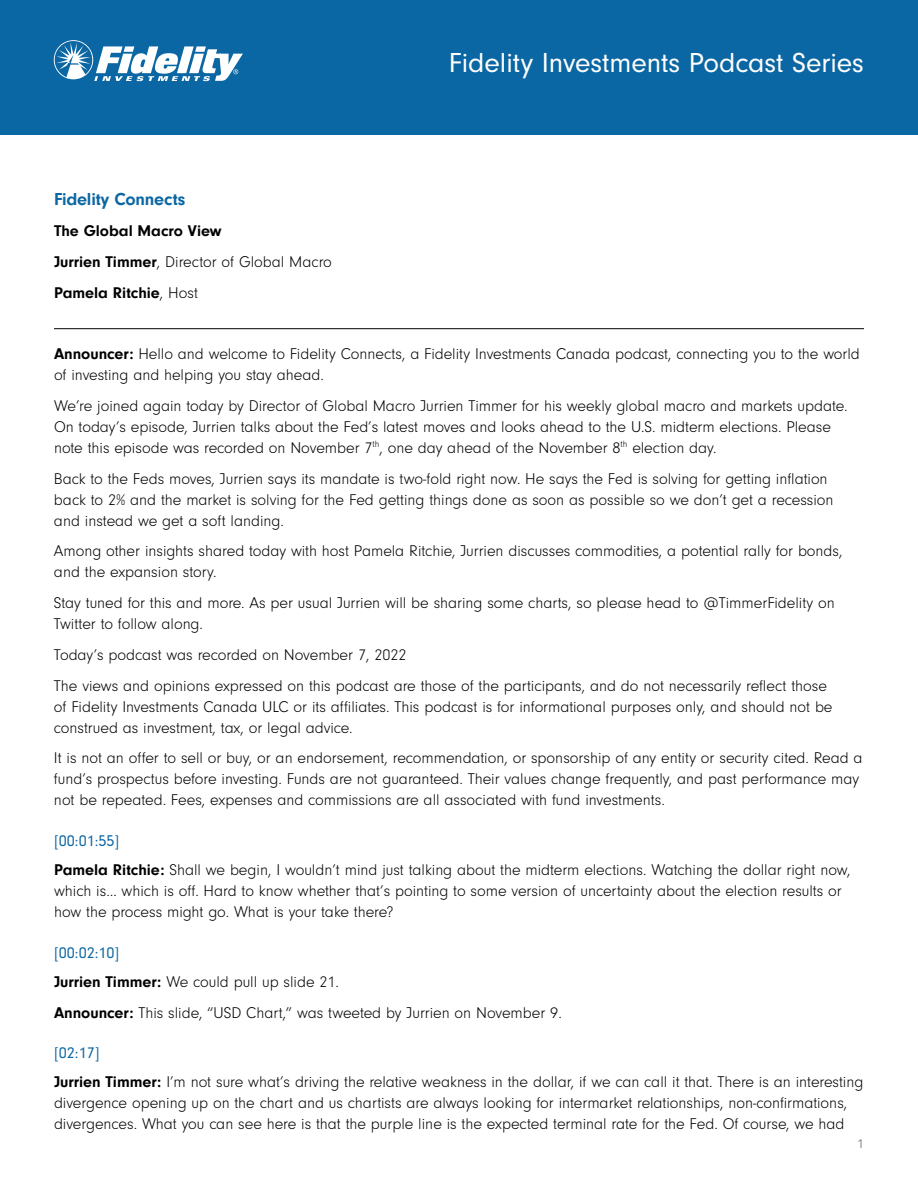
<style>
.page{position:relative;width:918px;height:1188px;background:#fff}
.page>*{position:absolute;margin:0;border:0;box-sizing:border-box;transform-origin:0 0}
.t1{font:28.5px "Neuzeit Gro";color:#fff}
.t2{font:700 18px "Neuzeit Gro";letter-spacing:-.01em;color:#0b67a3}
.t3{font:300 16.2px/21px "Neuzeit Gro";color:#000}
.t4{font:700 16.2px/30.8px "Neuzeit Gro";color:#000}
.t5{font:300 13.5px "Neuzeit Gro";color:#58595b}
.s1{font-weight:300}
.s2{font-weight:700}
.s3{font-weight:400;color:#0b67a3}
</style>
<div class="page">
<div style="left:0;top:0;width:918px;height:135px;background:#0b67a3"></div>
<svg style="left:54px;top:40px;width:189px;height:41px"></svg>
<hr style="left:54px;top:328px;width:810px;height:1px;background:#000">
<p class="t2" style="left:54px;top:189px;width:133px">Fidelity Connects</p>
<p class="t4" style="left:54px;top:216px;width:279px">The Global Macro View<br>Jurrien Timmer<span class="s1">, Director of Global Macro<br></span>Pamela Ritchie<span class="s1">, Host</span></p>
<h1 class="t1" style="left:449px;top:47px;width:417px">Fidelity Investments Podcast Series</h1>
<p class="t3" style="left:54px;top:344px;width:807px"><span class="s2">Announcer:</span> Hello and welcome to Fidelity Connects, a Fidelity Investments Canada podcast, connecting you to the world of investing and helping you stay ahead.</p>
<p class="t3" style="left:54px;top:395px;width:795px">We’re joined again today by Director of Global Macro Jurrien Timmer for his weekly global macro and markets update.<br>On today’s episode, Jurrien talks about the Fed’s latest moves and looks ahead to the U.S. midterm elections. Please note this episode was recorded on November 7<sup>th</sup>, one day ahead of the November 8<sup>th</sup> election day.</p>
<p class="t3" style="left:54px;top:468px;width:781px">Back to the Feds moves, Jurrien says its mandate is two-fold right now. He says the Fed is solving for getting inflation back to 2% and the market is solving for the Fed getting things done as soon as possible so we don’t get a recession and instead we get a soft landing.</p>
<p class="t3" style="left:54px;top:541px;width:790px">Among other insights shared today with host Pamela Ritchie, Jurrien discusses commodities, a potential rally for bonds, and the expansion story.</p>
<p class="t3" style="left:54px;top:593px;width:782px">Stay tuned for this and more. As per usual Jurrien will be sharing some charts, so please head to @TimmerFidelity on<br>Twitter to follow along.</p>
<p class="t3" style="left:54px;top:640px;width:775px;line-height:30.8px">Today’s podcast was recorded on November 7, 2022<br>The views and opinions expressed on this podcast are those of the participants, and do not necessarily reflect those</p>
<p class="t3" style="left:54px;top:696px;width:780px">of Fidelity Investments Canada ULC or its affiliates. This podcast is for informational purposes only, and should not be construed as investment, tax, or legal advice.</p>
<p class="t3" style="left:54px;top:748px;width:810px">It is not an offer to sell or buy, or an endorsement, recommendation, or sponsorship of any entity or security cited. Read a fund’s prospectus before investing. Funds are not guaranteed. Their values change frequently, and past performance may not be repeated. Fees, expenses and commissions are all associated with fund investments.</p>
<p class="t3" style="left:54px;top:826px;width:798px;line-height:29.2px"><span class="s3">[00:01:55]<br></span><span class="s2">Pamela Ritchie:</span> Shall we begin, I wouldn’t mind just talking about the midterm elections. Watching the dollar right now,</p>
<p class="t3" style="left:54px;top:881px;width:789px">which is… which is off. Hard to know whether that’s pointing to some version of uncertainty about the election results or how the process might go. What is your take there?</p>
<p class="t3" style="left:54px;top:938px;width:287px;line-height:29.2px"><span class="s3">[00:02:10]<br></span><span class="s2">Jurrien Timmer:</span> We could pull up slide 21.</p>
<p class="t3" style="left:54px;top:1002px;width:509px"><span class="s2">Announcer:</span> This slide, “USD Chart,” was tweeted by Jurrien on November 9.</p>
<p class="t3" style="left:54px;top:1039px;width:811px;line-height:29.2px"><span class="s3">[02:17]<br></span><span class="s2">Jurrien Timmer:</span> I’m not sure what’s driving the relative weakness in the dollar, if we can call it that. There is an interesting</p>
<p class="t3" style="left:54px;top:1093px;width:795px">divergence opening up on the chart and us chartists are always looking for intermarket relationships, non-confirmations, divergences. What you can see here is that the purple line is the expected terminal rate for the Fed. Of course, we had</p>
<p class="t5" style="left:857px;top:1137px;width:8px">1</p>
</div>
